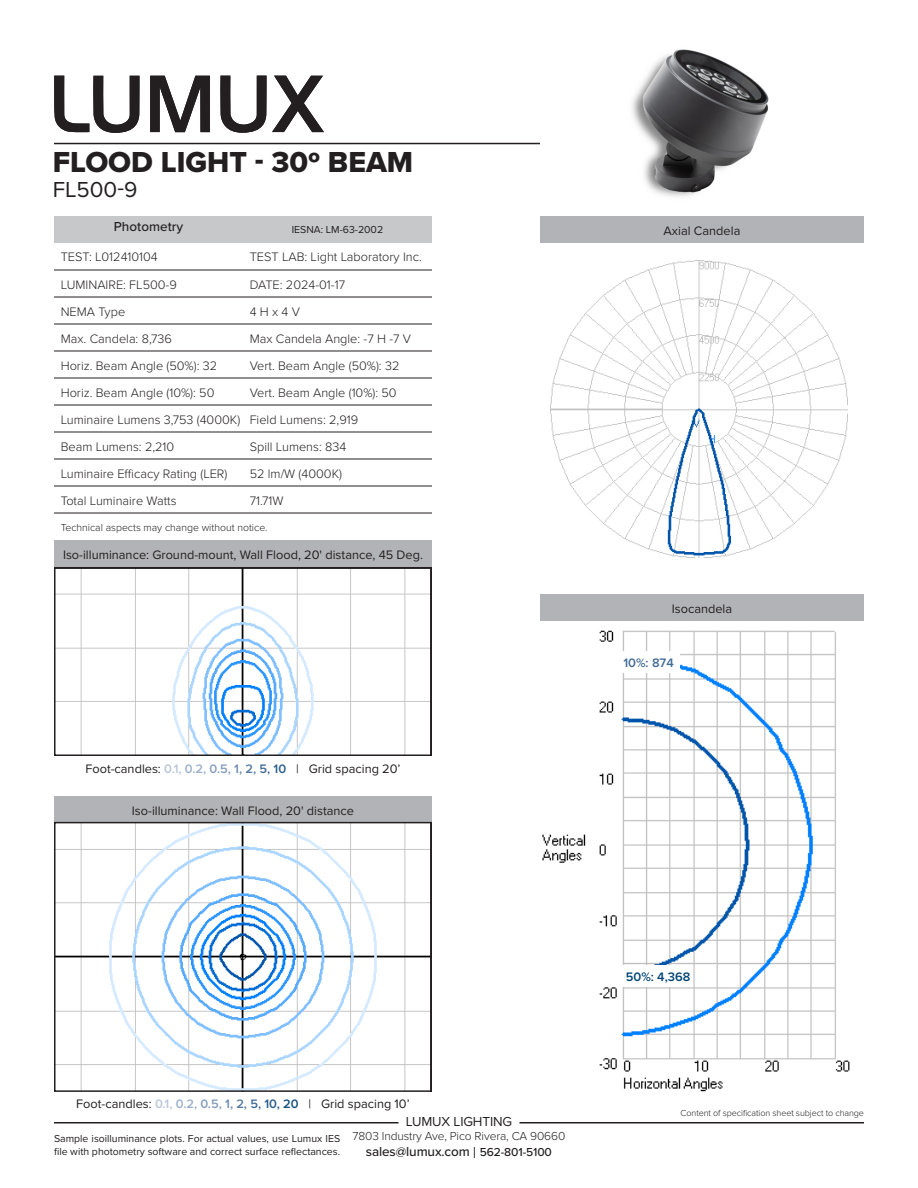
<style>
.page{position:relative;width:918px;height:1188px;background:#fff}
.page>*{position:absolute;margin:0;border:0;box-sizing:border-box;transform-origin:0 0}
.t1{font:30px "Proxima Nova Extrabld";color:#231f20}
.t2{font:22.5px "Proxima Nova";color:#231f20}
.A_Head{font:500 13.5px "Proxima Nova";letter-spacing:-.01em;color:#231f20}
.t3{font:13.5px "Proxima Nova";letter-spacing:-.01em;color:#231f20}
.t4{font:300 12.75px "Proxima Nova";color:#231f20}
.t5{font:12.75px "Proxima Nova";color:#231f20}
.t6{font:600 12.75px "Proxima Nova";color:#004574}
.t7{font:600 12.75px "Proxima Nova";color:#426c96}
.t8{font:300 12px "Proxima Nova";letter-spacing:-.01em;color:#231f20}
.A_Head-2{font:10.5px/12.6px "Proxima Nova";color:#231f20}
.t9{font:300 10.5px "Proxima Nova";color:#231f20}
.t10{font:300 9px "Proxima Nova";letter-spacing:-.01em;color:#231f20}
.s1{font-weight:600;color:#bac6da}
.s2{font-weight:600;color:#9db0cb}
.s3{font-weight:600;color:#849dbd}
.s4{font-weight:600;color:#6c8cb0}
.s5{font-weight:600;color:#567ba3}
.s6{font-weight:600;color:#426c96}
.s7{font-weight:600;color:#285e8a}
.s8{font-weight:600;color:#15517f}
.s9{font-weight:300;font-size:16.5px}
.s10{font-size:12px}
</style>
<div class="page">
<img style="left:632px;top:49px;width:137px;height:148px">
<hr style="left:54px;top:143px;width:486px;height:1px;background:#231f20">
<hr style="left:519px;top:1122px;width:345px;height:2px;background:#231f20">
<hr style="left:54px;top:1122px;width:345px;height:2px;background:#231f20">
<svg style="left:54px;top:76px;width:86px;height:57px"></svg>
<svg style="left:150px;top:76px;width:60px;height:56px"></svg>
<svg style="left:220px;top:76px;width:104px;height:57px"></svg>
<img style="left:542px;top:630px;width:308px;height:462px">
<div style="left:540px;top:594px;width:324px;height:27px;background:#b2b3b7"></div>
<div style="left:620px;top:651px;width:60px;height:22px;background:#fff"></div>
<div style="left:620px;top:965px;width:70px;height:22px;background:#fff"></div>
<div style="left:54px;top:796px;width:378px;height:28px;background:#b2b3b7"></div>
<div style="left:54px;top:216px;width:378px;height:27px;background:#c7c8ca"></div>
<hr style="left:243px;top:270px;width:189px;height:1px;background:#231f20">
<hr style="left:243px;top:297px;width:189px;height:1px;background:#231f20">
<hr style="left:243px;top:432px;width:189px;height:1px;background:#231f20">
<hr style="left:243px;top:459px;width:189px;height:1px;background:#231f20">
<hr style="left:243px;top:486px;width:189px;height:1px;background:#231f20">
<hr style="left:243px;top:513px;width:189px;height:1px;background:#231f20">
<hr style="left:54px;top:270px;width:189px;height:1px;background:#231f20">
<hr style="left:54px;top:297px;width:189px;height:1px;background:#231f20">
<hr style="left:54px;top:432px;width:189px;height:1px;background:#231f20">
<hr style="left:54px;top:459px;width:189px;height:1px;background:#231f20">
<hr style="left:54px;top:486px;width:189px;height:1px;background:#231f20">
<hr style="left:54px;top:513px;width:189px;height:1px;background:#231f20">
<hr style="left:54px;top:324px;width:189px;height:1px;background:#231f20">
<hr style="left:243px;top:324px;width:189px;height:1px;background:#231f20">
<hr style="left:54px;top:351px;width:189px;height:1px;background:#231f20">
<hr style="left:243px;top:351px;width:189px;height:1px;background:#231f20">
<hr style="left:54px;top:378px;width:189px;height:1px;background:#231f20">
<hr style="left:243px;top:378px;width:189px;height:1px;background:#231f20">
<hr style="left:54px;top:405px;width:189px;height:1px;background:#231f20">
<hr style="left:243px;top:405px;width:189px;height:1px;background:#231f20">
<div style="left:540px;top:216px;width:324px;height:27px;background:#b2b3b7"></div>
<img style="left:551px;top:260px;width:297px;height:297px">
<div style="left:54px;top:540px;width:378px;height:27px;background:#b2b3b7"></div>
<img style="left:57px;top:570px;width:372px;height:183px">
<div style="left:54px;top:567px;width:378px;height:189px;border:2px solid #231f20"></div>
<img style="left:57px;top:825px;width:372px;height:264px">
<div style="left:54px;top:822px;width:378px;height:270px;border:2px solid #231f20"></div>
<p class="t1" style="left:53px;top:139px;width:362px">FLOOD LIGHT - 30º BEAM</p>
<p class="t2" style="left:53px;top:172px;width:86px">FL500-9</p>
<p class="A_Head" style="left:114px;top:217px;width:71px">Photometry</p>
<p class="A_Head-2" style="left:292px;top:223px;width:93px">IESNA: LM-63-2002</p>
<p class="t4" style="left:61px;top:248px;width:99px">TEST: L012410104</p>
<p class="t4" style="left:250px;top:248px;width:174px">TEST LAB: Light Laboratory Inc.</p>
<p class="t4" style="left:61px;top:275px;width:118px">LUMINAIRE: FL500-9</p>
<p class="t4" style="left:250px;top:275px;width:97px">DATE: 2024-01-17</p>
<p class="t4" style="left:61px;top:302px;width:66px">NEMA Type</p>
<p class="t4" style="left:250px;top:302px;width:52px">4 H x 4 V</p>
<p class="t4" style="left:61px;top:329px;width:113px">Max. Candela: 8,736</p>
<p class="t4" style="left:250px;top:329px;width:163px">Max Candela Angle: -7 H -7 V</p>
<p class="t4" style="left:61px;top:356px;width:158px">Horiz. Beam Angle (50%): 32</p>
<p class="t4" style="left:250px;top:356px;width:151px">Vert. Beam Angle (50%): 32</p>
<p class="t4" style="left:61px;top:383px;width:155px">Horiz. Beam Angle (10%): 50</p>
<p class="t4" style="left:250px;top:383px;width:148px">Vert. Beam Angle (10%): 50</p>
<p class="t4" style="left:61px;top:410px;width:181px">Luminaire Lumens 3,753 (4000K)</p>
<p class="t4" style="left:250px;top:410px;width:110px">Field Lumens: 2,919</p>
<p class="t4" style="left:61px;top:437px;width:115px">Beam Lumens: 2,210</p>
<p class="t4" style="left:250px;top:437px;width:98px">Spill Lumens: 834</p>
<p class="t4" style="left:61px;top:464px;width:168px">Luminaire Efficacy Rating (LER)</p>
<p class="t4" style="left:250px;top:464px;width:94px">52 lm/W (4000K)</p>
<p class="t4" style="left:61px;top:491px;width:117px">Total Luminaire Watts</p>
<p class="t4" style="left:250px;top:491px;width:35px">71.71W</p>
<p class="t9" style="left:61px;top:519px;width:208px">Technical aspects may change without notice.</p>
<p class="t5" style="left:63px;top:545px;width:361px">Iso-illuminance: Ground-mount, Wall Flood, 20' distance, 45 Deg.</p>
<p class="t5" style="left:85px;top:759px;width:317px">Foot-candles: <span class="s1">0.1,</span> <span class="s2">0.2,</span> <span class="s3">0.5,</span> <span class="s4">1,</span> <span class="s5">2,</span> <span class="s6">5,</span> <span class="s7">10</span> | Grid spacing 20’</p>
<p class="t5" style="left:132px;top:801px;width:224px">Iso-illuminance: Wall Flood, 20' distance</p>
<p class="t5" style="left:664px;top:221px;width:78px">Axial Candela</p>
<p class="t5" style="left:672px;top:599px;width:62px">Isocandela</p>
<p class="t7" style="left:623px;top:653px;width:52px">10%: 874</p>
<p class="t5" style="left:76px;top:1094px;width:335px">Foot-candles: <span class="s1">0.1,</span> <span class="s2">0.2,</span> <span class="s3">0.5,</span> <span class="s4">1,</span> <span class="s5">2,</span> <span class="s6">5,</span> <span class="s7">10,</span> <span class="s8">20</span> | Grid spacing 10’</p>
<p class="A_Head-2" style="left:54px;top:1132px;width:288px">Sample isoilluminance plots. For actual values, use Lumux IES file with photometry software and correct surface reflectances.</p>
<p class="t3" style="left:406px;top:1111px;width:108px">LUMUX LIGHTING</p>
<p class="t8" style="left:353px;top:1127px;width:214px">7803 Industry Ave, Pico Rivera, CA 90660</p>
<p class="A_Head" style="left:366px;top:1141px;width:188px">sales@lumux.com <span class="s9">І</span> <span class="s10">562-801-5100</span></p>
<p class="t6" style="left:626px;top:967px;width:66px">50%: 4,368</p>
<p class="t10" style="left:681px;top:1106px;width:185px">Content of specification sheet subject to change</p>
</div>
